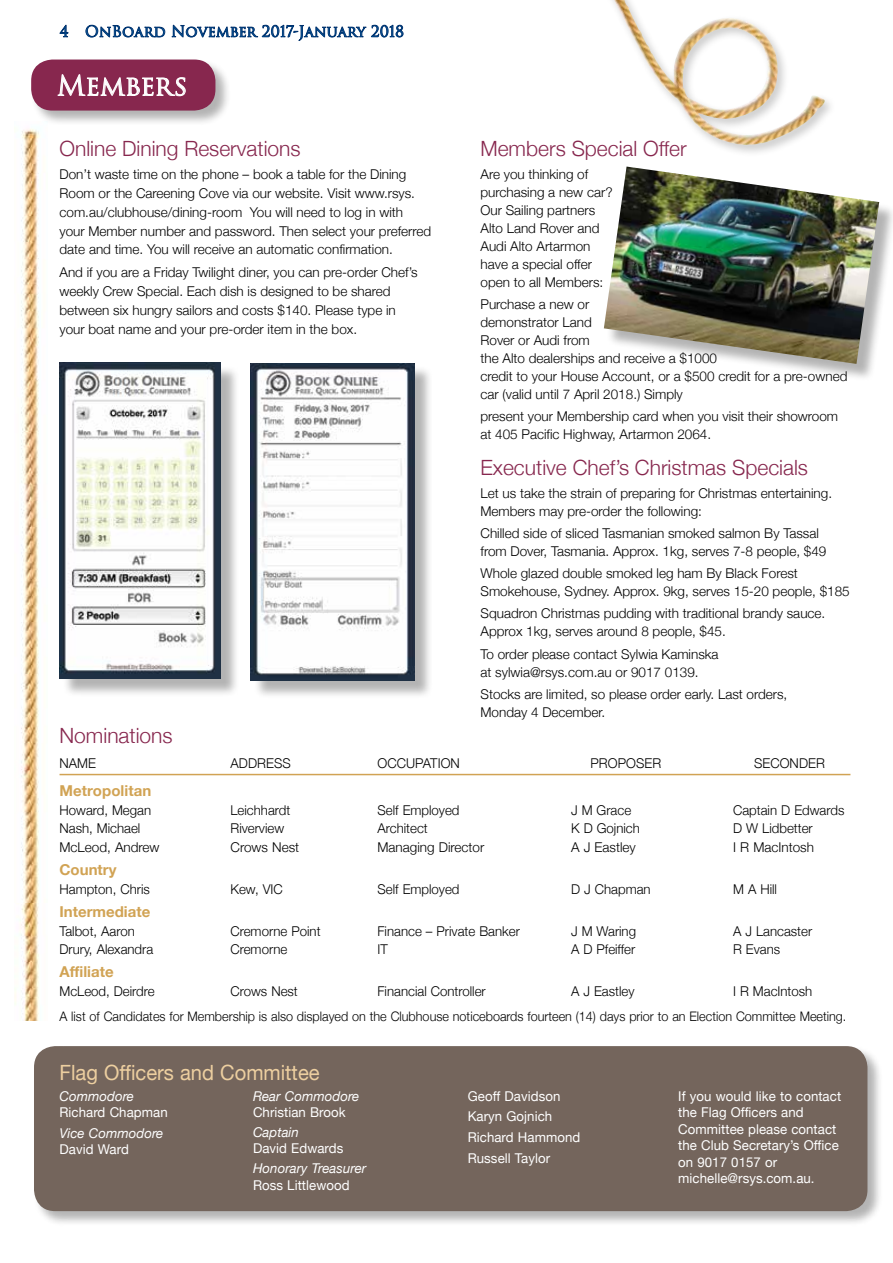
<style>
.page{position:relative;width:893px;height:1263px;background:#fff}
.page>*{position:absolute;margin:0;border:0;box-sizing:border-box;transform-origin:0 0}
.t1{font:27px "Trajan Pro 3";color:#fff}
.t2{font:300 21px "Helvetica Neue";color:#87274e}
.t3{font:21px "Helvetica Neue";color:#edcfa0;scale:.96 1}
.t4{font:700 15px "Helvetica Neue";color:#d1a354}
.t5{font:15px "Trajan Pro 3";letter-spacing:.005em;color:#004789}
.t6{font:300 13.5px/18px "Helvetica Neue";color:#000}
.t7{font:13.5px/16.5px "Helvetica Neue";letter-spacing:.005em;color:#fff}
.t8{font:italic 13.5px "Helvetica Neue";letter-spacing:.005em;color:#fff}
.t9{font:300 13.2px "Helvetica Neue";color:#000;scale:.96 1}
</style>
<div class="page">
<svg style="left:60px;top:25px;width:8px;height:12px"></svg>
<svg style="left:86px;top:25px;width:79px;height:13px"></svg>
<svg style="left:172px;top:25px;width:231px;height:16px"></svg>
<div style="left:33px;top:1045px;width:850px;height:182px;background:#000;opacity:.3"></div>
<div style="left:34px;top:1046px;width:833px;height:165px;background:#74655c;border-radius:21px"></div>
<img style="left:21px;top:129px;width:19px;height:774px">
<img style="left:15px;top:903px;width:24px;height:117px">
<hr style="left:60px;top:774px;width:790px;height:1px;background:#d1a354">
<div style="left:30px;top:59px;width:201px;height:67px;background:#000;opacity:.3"></div>
<div style="left:31px;top:60px;width:184px;height:51px;background:#87274e;border-radius:21px"></div>
<svg style="left:58px;top:74px;width:128px;height:23px"></svg>
<img style="left:614px;top:0;width:211px;height:146px">
<div style="left:606px;top:169px;width:287px;height:213px;background:#000;opacity:.3"></div>
<img style="left:604px;top:167px;width:275px;height:197px">
<div style="left:62px;top:365px;width:177px;height:332px;background:#000;opacity:.3"></div>
<img style="left:60px;top:363px;width:161px;height:316px">
<div style="left:253px;top:366px;width:180px;height:333px;background:#000;opacity:.3"></div>
<img style="left:251px;top:363px;width:163px;height:317px">
<p class="t5" style="left:60px;top:21px;width:346px">4 OnBoard November 2017-January 2018</p>
<h1 class="t1" style="left:57px;top:67px;width:132px">Members</h1>
<h2 class="t2" style="left:60px;top:136px;width:243px">Online Dining Reservations</h2>
<p class="t6" style="left:60px;top:165px;width:373px;line-height:18.8px">Don’t waste time on the phone – book a table for the Dining Room or the Careening Cove via our website. Visit www.rsys. com.au/clubhouse/dining-room You will need to log in with your Member number and password. Then select your preferred date and time. You will receive an automatic confirmation.</p>
<p class="t6" style="left:60px;top:263px;width:360px;line-height:18.8px">And if you are a Friday Twilight diner, you can pre-order Chef’s weekly Crew Special. Each dish is designed to be shared between six hungry sailors and costs $140. Please type in your boat name and your pre-order item in the box.</p>
<h2 class="t2" style="left:480px;top:136px;width:208px">Members Special Offer</h2>
<p class="t6" style="left:480px;top:165px;width:134px">Are you thinking of purchasing a new car?<br>Our Sailing partners<br>Alto Land Rover and<br>Audi Alto Artarmon have a special offer open to all Members:</p>
<p class="t6" style="left:480px;top:295px;width:368px">Purchase a new or<br>demonstrator Land<br>Rover or Audi from<br>the Alto dealerships and receive a $1000<br>credit to your House Account, or a $500 credit for a pre-owned car (valid until 7 April 2018.) Simply</p>
<p class="t6" style="left:480px;top:407px;width:359px">present your Membership card when you visit their showroom at 405 Pacific Highway, Artarmon 2064.</p>
<h2 class="t2" style="left:480px;top:455px;width:329px">Executive Chef’s Christmas Specials</h2>
<p class="t6" style="left:480px;top:483px;width:353px">Let us take the strain of preparing for Christmas entertaining.<br>Members may pre-order the following:</p>
<p class="t6" style="left:480px;top:524px;width:347px">Chilled side of sliced Tasmanian smoked salmon By Tassal from Dover, Tasmania. Approx. 1kg, serves 7-8 people, $49</p>
<p class="t6" style="left:480px;top:564px;width:371px">Whole glazed double smoked leg ham By Black Forest<br>Smokehouse, Sydney. Approx. 9kg, serves 15-20 people, $185</p>
<p class="t6" style="left:480px;top:604px;width:346px">Squadron Christmas pudding with traditional brandy sauce.<br>Approx 1kg, serves around 8 people, $45.</p>
<p class="t6" style="left:480px;top:644px;width:240px">To order please contact Sylwia Kaminska at sylwia@rsys.com.au or 9017 0139.</p>
<p class="t6" style="left:480px;top:685px;width:308px">Stocks are limited, so please order early. Last orders,<br>Monday 4 December.</p>
<h2 class="t2" style="left:60px;top:723px;width:115px">Nominations</h2>
<p class="t6" style="left:60px;top:754px;width:38px">NAME</p>
<p class="t6" style="left:231px;top:754px;width:62px">ADDRESS</p>
<p class="t6" style="left:378px;top:754px;width:84px">OCCUPATION</p>
<p class="t6" style="left:591px;top:754px;width:72px">PROPOSER</p>
<p class="t6" style="left:754px;top:754px;width:72px">SECONDER</p>
<p class="t4" style="left:60px;top:781px;width:93px">Metropolitan</p>
<p class="t6" style="left:60px;top:800px;width:93px">Howard, Megan</p>
<p class="t6" style="left:231px;top:800px;width:61px">Leichhardt</p>
<p class="t6" style="left:378px;top:800px;width:83px">Self Employed</p>
<p class="t6" style="left:571px;top:800px;width:62px">J M Grace</p>
<p class="t6" style="left:733px;top:800px;width:113px">Captain D Edwards</p>
<p class="t6" style="left:60px;top:819px;width:82px">Nash, Michael</p>
<p class="t6" style="left:231px;top:819px;width:55px">Riverview</p>
<p class="t6" style="left:378px;top:819px;width:52px">Architect</p>
<p class="t6" style="left:571px;top:819px;width:70px">K D Gojnich</p>
<p class="t6" style="left:733px;top:819px;width:81px">D W Lidbetter</p>
<p class="t6" style="left:60px;top:838px;width:102px">McLeod, Andrew</p>
<p class="t6" style="left:231px;top:838px;width:70px">Crows Nest</p>
<p class="t6" style="left:378px;top:838px;width:108px">Managing Director</p>
<p class="t6" style="left:571px;top:838px;width:66px">A J Eastley</p>
<p class="t6" style="left:733px;top:838px;width:82px">I R MacIntosh</p>
<p class="t4" style="left:60px;top:860px;width:58px">Country</p>
<p class="t6" style="left:60px;top:880px;width:92px">Hampton, Chris</p>
<p class="t6" style="left:231px;top:880px;width:54px">Kew, VIC</p>
<p class="t6" style="left:378px;top:880px;width:83px">Self Employed</p>
<p class="t6" style="left:571px;top:880px;width:81px">D J Chapman</p>
<p class="t6" style="left:733px;top:880px;width:45px">M A Hill</p>
<p class="t4" style="left:60px;top:902px;width:92px">Intermediate</p>
<p class="t6" style="left:60px;top:921px;width:77px">Talbot, Aaron</p>
<p class="t6" style="left:231px;top:921px;width:92px">Cremorne Point</p>
<p class="t6" style="left:378px;top:921px;width:144px">Finance – Private Banker</p>
<p class="t6" style="left:571px;top:921px;width:67px">J M Waring</p>
<p class="t6" style="left:733px;top:921px;width:81px">A J Lancaster</p>
<p class="t6" style="left:60px;top:940px;width:95px">Drury, Alexandra</p>
<p class="t6" style="left:231px;top:940px;width:58px">Cremorne</p>
<p class="t6" style="left:378px;top:940px;width:12px">IT</p>
<p class="t6" style="left:571px;top:940px;width:66px">A D Pfeiffer</p>
<p class="t6" style="left:733px;top:940px;width:49px">R Evans</p>
<p class="t4" style="left:60px;top:963px;width:56px">Affiliate</p>
<p class="t6" style="left:60px;top:982px;width:97px">McLeod, Deirdre</p>
<p class="t6" style="left:231px;top:982px;width:69px">Crows Nest</p>
<p class="t6" style="left:378px;top:982px;width:110px">Financial Controller</p>
<p class="t6" style="left:571px;top:982px;width:65px">A J Eastley</p>
<p class="t6" style="left:733px;top:982px;width:81px">I R MacIntosh</p>
<p class="t9" style="left:60px;top:1008px;width:821px">A list of Candidates for Membership is also displayed on the Clubhouse noticeboards fourteen (14) days prior to an Election Committee Meeting.</p>
<h2 class="t3" style="left:60px;top:1060px;width:272px">Flag Officers and Committee</h2>
<p class="t8" style="left:60px;top:1088px;width:76px">Commodore</p>
<p class="t7" style="left:60px;top:1104px;width:110px">Richard Chapman</p>
<p class="t8" style="left:60px;top:1125px;width:105px">Vice Commodore</p>
<p class="t7" style="left:60px;top:1141px;width:71px">David Ward</p>
<p class="t8" style="left:253px;top:1088px;width:108px">Rear Commodore</p>
<p class="t7" style="left:253px;top:1104px;width:94px">Christian Brook</p>
<p class="t8" style="left:253px;top:1124px;width:47px">Captain</p>
<p class="t7" style="left:253px;top:1140px;width:92px">David Edwards</p>
<p class="t8" style="left:253px;top:1160px;width:115px">Honorary Treasurer</p>
<p class="t7" style="left:253px;top:1176px;width:98px">Ross Littlewood</p>
<p class="t7" style="left:468px;top:1085px;width:114px;line-height:20.7px">Geoff Davidson<br>Karyn Gojnich<br>Richard Hammond<br>Russell Taylor</p>
<p class="t7" style="left:678px;top:1087px;width:164px">If you would like to contact the Flag Officers and<br>Committee please contact the Club Secretary’s Office on 9017 0157 or michelle@rsys.com.au.</p>
</div>
